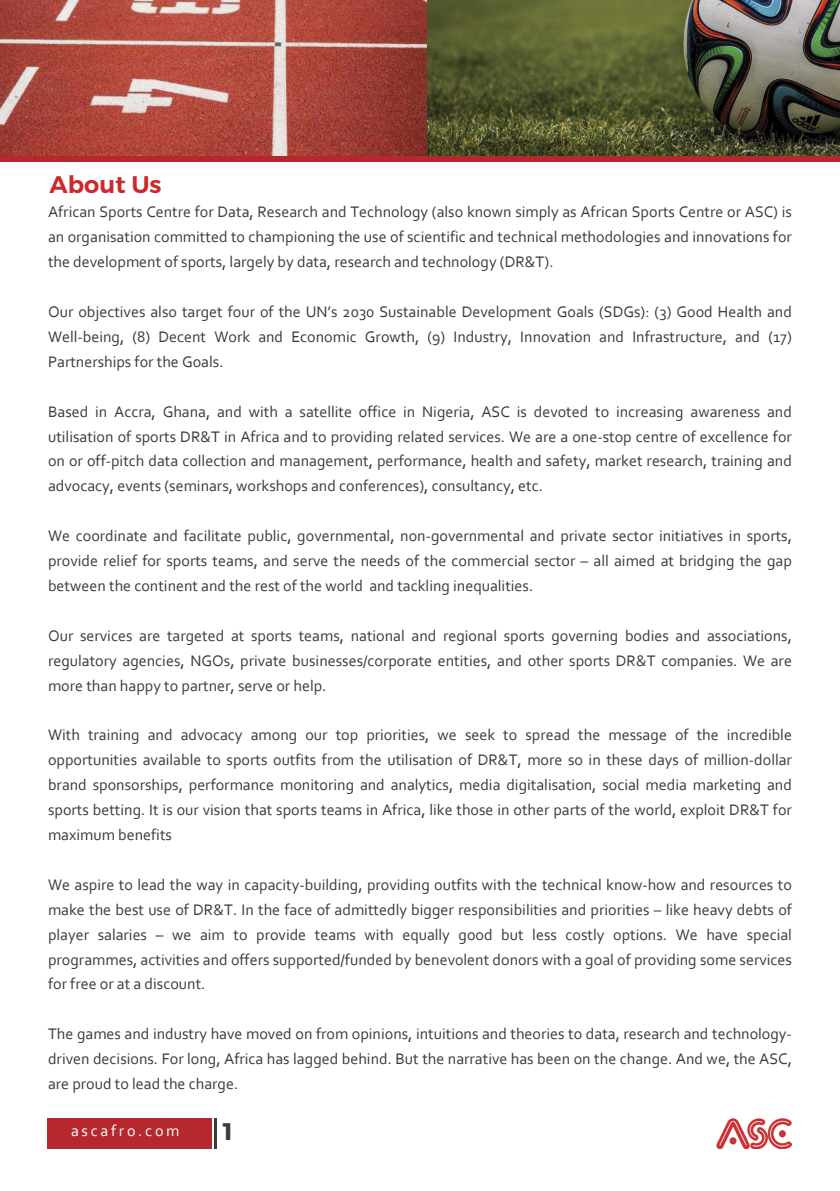
<style>
.page{position:relative;width:840px;height:1191px;background:#fff}
.page>*{position:absolute;margin:0;border:0;box-sizing:border-box;transform-origin:0 0}
.t1{font:600 24px "Montserrat";color:#cc292d}
.t2{font:700 24px "Montserrat";color:#3b3b3c}
.t3{font:16px/24.8px "Corbel";color:#3b3b3c;text-align:justify}
.t4{font:16px "Corbel";letter-spacing:.17em;color:#fff}
</style>
<div class="page">
<div style="left:48px;top:1118px;width:164px;height:31px;background:#b4282e"></div>
<hr style="left:214px;top:1118px;width:3px;height:31px;background:#3b3b3c">
<img style="left:716px;top:1118px;width:75px;height:31px">
<img style="left:426px;top:0;width:413px;height:156px">
<img style="left:0;top:0;width:426px;height:156px">
<div style="left:0;top:156px;width:839px;height:6px;background:#b4282e"></div>
<h1 class="t1" style="left:50px;top:169px;width:113px">About Us</h1>
<p class="t3" style="left:48px;top:199px;width:745px">African Sports Centre for Data, Research and Technology (also known simply as African Sports Centre or ASC) is an organisation committed to championing the use of scientific and technical methodologies and innovations for the development of sports, largely by data, research and technology (DR&amp;T).</p>
<p class="t3" style="left:48px;top:299px;width:745px">Our objectives also target four of the UN’s 2030 Sustainable Development Goals (SDGs): (3) Good Health and Well-being, (8) Decent Work and Economic Growth, (9) Industry, Innovation and Infrastructure, and (17)<br>Partnerships for the Goals.</p>
<p class="t3" style="left:48px;top:398px;width:745px">Based in Accra, Ghana, and with a satellite office in Nigeria, ASC is devoted to increasing awareness and utilisation of sports DR&amp;T in Africa and to providing related services. We are a one-stop centre of excellence for on or off-pitch data collection and management, performance, health and safety, market research, training and advocacy, events (seminars, workshops and conferences), consultancy, etc.</p>
<p class="t3" style="left:48px;top:523px;width:745px">We coordinate and facilitate public, governmental, non-governmental and private sector initiatives in sports, provide relief for sports teams, and serve the needs of the commercial sector – all aimed at bridging the gap between the continent and the rest of the world and tackling inequalities.</p>
<p class="t3" style="left:48px;top:622px;width:745px">Our services are targeted at sports teams, national and regional sports governing bodies and associations, regulatory agencies, NGOs, private businesses/corporate entities, and other sports DR&amp;T companies. We are more than happy to partner, serve or help.</p>
<p class="t3" style="left:48px;top:722px;width:745px">With training and advocacy among our top priorities, we seek to spread the message of the incredible opportunities available to sports outfits from the utilisation of DR&amp;T, more so in these days of million-dollar brand sponsorships, performance monitoring and analytics, media digitalisation, social media marketing and sports betting. It is our vision that sports teams in Africa, like those in other parts of the world, exploit DR&amp;T for maximum benefits</p>
<p class="t3" style="left:48px;top:871px;width:745px">We aspire to lead the way in capacity-building, providing outfits with the technical know-how and resources to make the best use of DR&amp;T. In the face of admittedly bigger responsibilities and priorities – like heavy debts of player salaries – we aim to provide teams with equally good but less costly options. We have special programmes, activities and offers supported/funded by benevolent donors with a goal of providing some services for free or at a discount.</p>
<p class="t3" style="left:48px;top:1021px;width:745px">The games and industry have moved on from opinions, intuitions and theories to data, research and technology&shy;driven decisions. For long, Africa has lagged behind. But the narrative has been on the change. And we, the ASC, are proud to lead the charge.</p>
<h1 class="t2" style="left:223px;top:1116px;width:11px">1</h1>
<p class="t4" style="left:71px;top:1121px;width:110px">ascafro.com</p>
</div>
